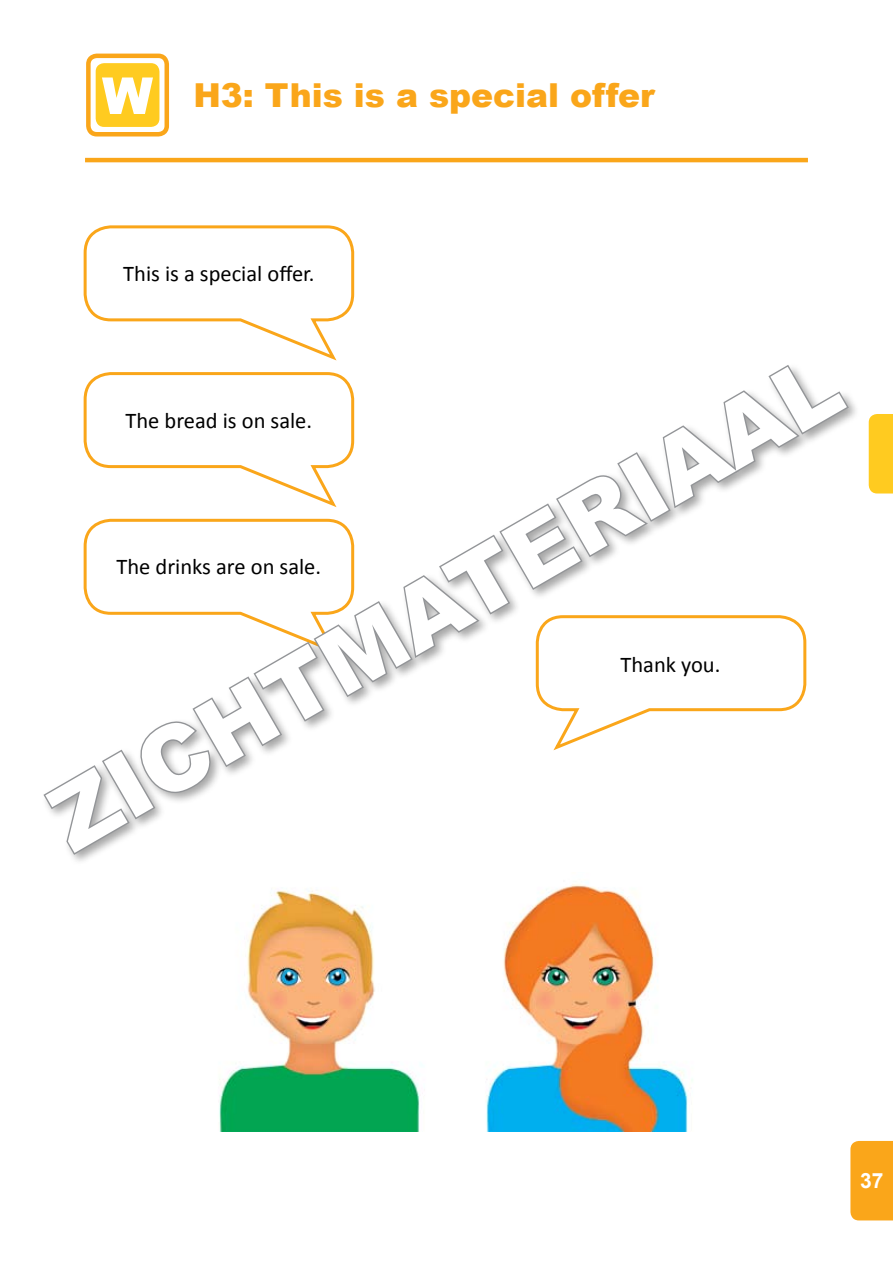
<style>
.page{position:relative;width:893px;height:1263px;background:#fff}
.page>*{position:absolute;margin:0;border:0;box-sizing:border-box;transform-origin:0 0}
.t1{font:900 90.15px "Arial";color:#fff}
.t2{font:900 33px "Arial";color:#faa61a}
.t3{font:22.5px "Calibri";color:#000}
.t4{font:700 21px "Arial";color:#fff}
.s1{font-size:51px;color:#fff}
</style>
<div class="page">
<div style="left:850px;top:1167px;width:43px;height:53px;background:#faa61a"></div>
<div style="left:86px;top:54px;width:83px;height:82px;border:4px solid #faa61a;border-radius:9px"></div>
<div style="left:96px;top:63px;width:63px;height:64px;background:#ffcb20;border-radius:9px"></div>
<hr style="left:85px;top:158px;width:723px;height:4px;background:#faa61a">
<div style="left:40px;top:361px;width:853px;height:806px;background:#000;opacity:.35"></div>
<svg style="left:42px;top:225px;width:809px;height:632px"></svg>
<h2 class="t2" style="left:102px;top:71px;width:555px"><span class="s1">W</span> H3: This is a special offer</h2>
<p class="t3" style="left:123px;top:260px;width:193px">This is a special offer.</p>
<h1 class="t1" style="left:24px;top:769px;width:897px;rotate:-30deg">Zichtmateriaal</h1>
<p class="t3" style="left:125px;top:406px;width:188px">The bread is on sale.</p>
<p class="t3" style="left:117px;top:553px;width:206px">The drinks are on sale.</p>
<p class="t3" style="left:620px;top:650px;width:101px">Thank you.</p>
<p class="t4" style="left:860px;top:1167px;width:25px">37</p>
</div>
